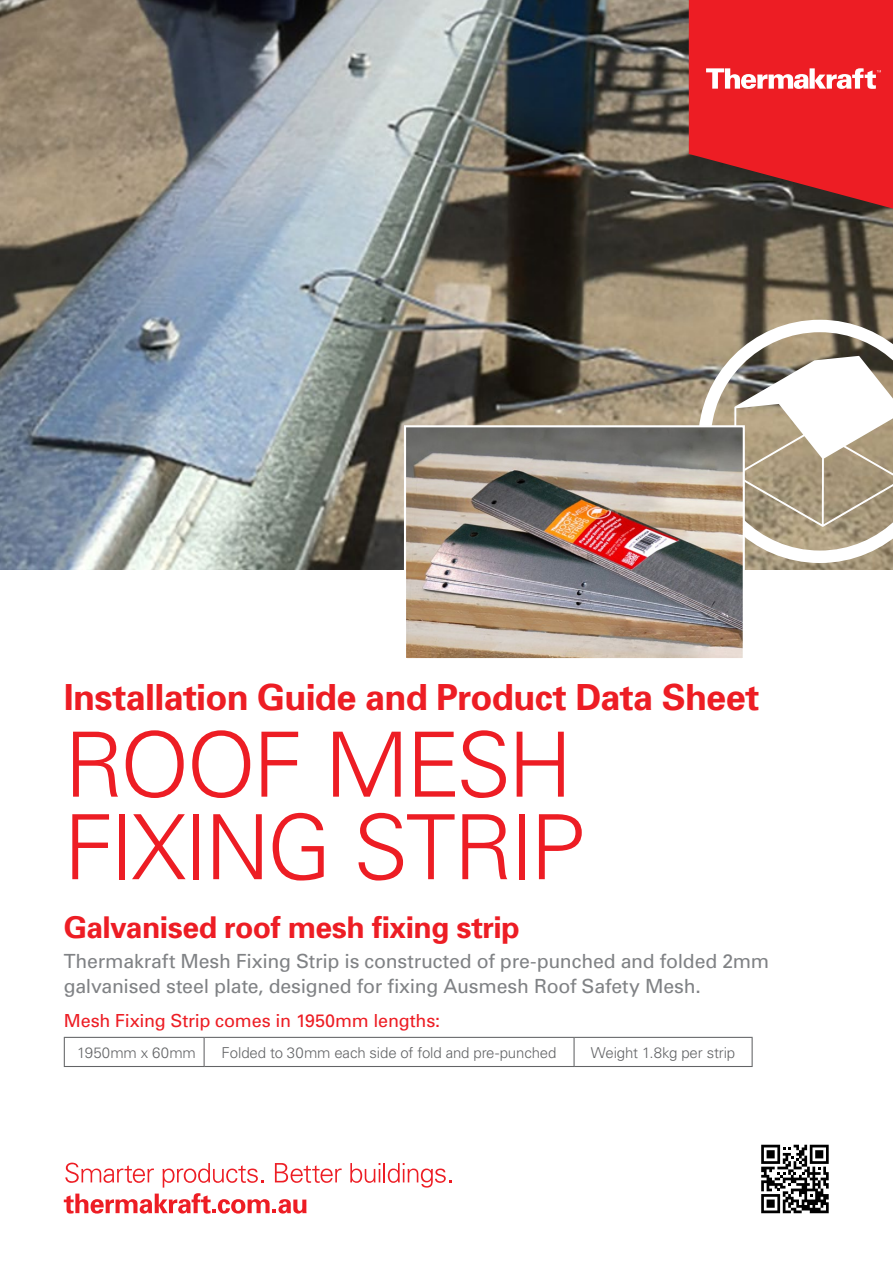
<style>
.page{position:relative;width:893px;height:1263px;background:#fff}
.page>*{position:absolute;margin:0;border:0;box-sizing:border-box;transform-origin:0 0}
.t1{font:300 90px/82.5px "Univers";letter-spacing:-.04em;color:#ed1d24}
.t2{font:700 36px "Univers";letter-spacing:-.02em;color:#ed1d24}
.t3{font:700 30px "Univers";letter-spacing:-.02em;color:#ed1d24}
.t4{font:19.5px/25.5px "Univers";letter-spacing:-.01em;color:#808285}
.t5{font:18px "Univers";letter-spacing:-.01em;color:#ed1d24}
.t6{font:300 15px "Univers";letter-spacing:-.01em;color:#636466}
.t7{font:300 15px "Univers";letter-spacing:.01em;color:#636466}
</style>
<div class="page">
<img style="left:0;top:0;width:893px;height:570px">
<hr style="left:64px;top:1037px;width:140px;height:1px;background:#636466">
<svg style="left:64px;top:1038px;width:1px;height:28px"></svg>
<hr style="left:204px;top:1037px;width:370px;height:1px;background:#636466">
<svg style="left:204px;top:1038px;width:1px;height:28px"></svg>
<hr style="left:574px;top:1037px;width:179px;height:1px;background:#636466">
<hr style="left:573px;top:1038px;width:2px;height:28px;background:#636466">
<svg style="left:752px;top:1038px;width:1px;height:28px"></svg>
<hr style="left:64px;top:1066px;width:140px;height:1px;background:#636466">
<hr style="left:204px;top:1066px;width:370px;height:1px;background:#636466">
<hr style="left:574px;top:1066px;width:179px;height:1px;background:#636466">
<svg style="left:65px;top:1162px;width:89px;height:21px"></svg>
<svg style="left:163px;top:1163px;width:100px;height:24px"></svg>
<svg style="left:275px;top:1163px;width:67px;height:20px"></svg>
<svg style="left:350px;top:1163px;width:101px;height:24px"></svg>
<svg style="left:64px;top:1193px;width:243px;height:20px"></svg>
<svg style="left:689px;top:0;width:204px;height:209px;background:#d62a2f"></svg>
<svg style="left:698px;top:320px;width:195px;height:243px"></svg>
<svg style="left:734px;top:356px;width:159px;height:171px"></svg>
<img style="left:407px;top:428px;width:335px;height:229px">
<div style="left:404px;top:425px;width:341px;height:235px;border:2px solid #fff"></div>
<svg style="left:761px;top:1145px;width:68px;height:68px"></svg>
<h2 class="t2" style="left:64px;top:674px;width:697px">Installation Guide and Product Data Sheet</h2>
<h1 class="t1" style="left:64px;top:721px;width:523px">ROOF MESH<br>FIXING STRIP</h1>
<h3 class="t3" style="left:64px;top:908px;width:458px">Galvanised roof mesh fixing strip</h3>
<p class="t4" style="left:64px;top:948px;width:707px">Thermakraft Mesh Fixing Strip is constructed of pre-punched and folded 2mm galvanised steel plate, designed for fixing Ausmesh Roof Safety Mesh.</p>
<p class="t5" style="left:64px;top:1009px;width:378px">Mesh Fixing Strip comes in 1950mm lengths:</p>
<p class="t7" style="left:77px;top:1044px;width:120px">1950mm x 60mm</p>
<p class="t6" style="left:222px;top:1044px;width:336px">Folded to 30mm each side of fold and pre-punched</p>
<p class="t6" style="left:591px;top:1044px;width:146px">Weight 1.8kg per strip</p>
</div>
